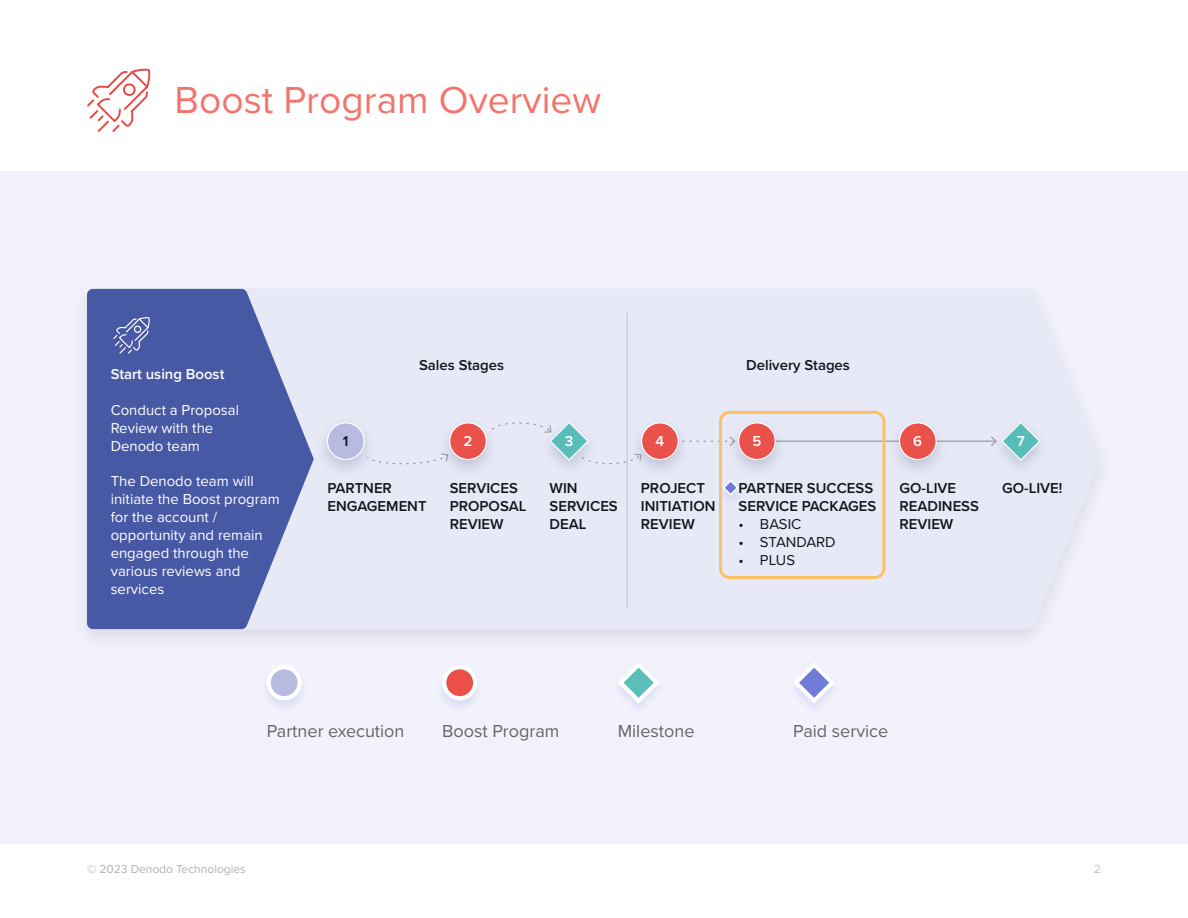
<style>
.page{position:relative;width:1188px;height:918px;background:#fff}
.page>*{position:absolute;margin:0;border:0;box-sizing:border-box;transform-origin:0 0}
.t1{font:39px "Proxima Nova";color:#f3746d}
.t2{font:18px "Proxima Nova";color:#666}
.t3{font:600 14.85px/17.9px "Proxima Nova";color:#12161a}
.t4{font:14.85px/17.9px "Proxima Nova";color:#fff}
.t5{font:600 14.85px "Proxima Nova";color:#fff}
.t6{font:14.85px "Proxima Nova";color:#12161a}
.t7{font:12px "Proxima Nova";color:#b3b2b2}
.t8{font:12px "Proxima Nova";color:#c2c2c2}
</style>
<div class="page">
<div style="left:0;top:171px;width:1188px;height:673px;background:#f1f2fb"></div>
<div style="left:70px;top:280px;width:1047px;height:373px;background:#000;opacity:.1"></div>
<div style="left:314px;top:289px;width:787px;height:340px;background:#e7e9f7"></div>
<svg style="left:87px;top:289px;width:227px;height:340px;fill:#4759a4"></svg>
<hr style="left:627px;top:312px;width:1px;height:296px;background:#9ea5d3">
<hr style="left:775px;top:441px;width:221px;height:1px;background:#9a9b9c">
<img style="left:309px;top:410px;width:74px;height:74px">
<div style="left:327px;top:423px;width:37px;height:36px;background:#b6bbdf;border-radius:50%"></div>
<div style="left:327px;top:422px;width:38px;height:38px;border:1px solid #fff;border-radius:50%"></div>
<img style="left:431px;top:410px;width:74px;height:74px">
<div style="left:450px;top:423px;width:36px;height:36px;background:#ea514a;border-radius:50%"></div>
<div style="left:449px;top:422px;width:38px;height:38px;border:1px solid #fff;border-radius:50%"></div>
<div style="left:532px;top:410px;width:75px;height:75px;background:#e7e9f7"></div>
<img style="left:720px;top:410px;width:74px;height:74px">
<div style="left:739px;top:423px;width:36px;height:36px;background:#ea514a;border-radius:50%"></div>
<div style="left:738px;top:422px;width:38px;height:38px;border:1px solid #fff;border-radius:50%"></div>
<img style="left:623px;top:410px;width:74px;height:74px">
<div style="left:642px;top:423px;width:36px;height:36px;background:#ea514a;border-radius:50%"></div>
<div style="left:641px;top:422px;width:38px;height:38px;border:1px solid #fff;border-radius:50%"></div>
<img style="left:881px;top:410px;width:73px;height:74px">
<div style="left:899px;top:423px;width:37px;height:36px;background:#ea514a;border-radius:50%"></div>
<div style="left:899px;top:422px;width:38px;height:38px;border:1px solid #fff;border-radius:50%"></div>
<div style="left:983px;top:410px;width:75px;height:75px;background:#e7e9f7"></div>
<svg style="left:991px;top:421px;width:50px;height:41px"></svg>
<svg style="left:491px;top:420px;width:151px;height:47px"></svg>
<svg style="left:682px;top:436px;width:53px;height:10px"></svg>
<svg style="left:366px;top:453px;width:83px;height:13px"></svg>
<svg style="left:112px;top:317px;width:38px;height:38px"></svg>
<div style="left:260px;top:665px;width:48px;height:48px;background:#6f7bd4;opacity:.16"></div>
<div style="left:269px;top:667px;width:31px;height:31px;background:#b8bbe0;border-radius:50%"></div>
<div style="left:267px;top:665px;width:35px;height:35px;border:4px solid #fff;border-radius:50%"></div>
<div style="left:435px;top:665px;width:49px;height:48px;background:#6f7bd4;opacity:.16"></div>
<div style="left:444px;top:667px;width:31px;height:31px;background:#ea5049;border-radius:50%"></div>
<div style="left:442px;top:665px;width:35px;height:35px;border:4px solid #fff;border-radius:50%"></div>
<svg style="left:618px;top:662px;width:41px;height:45px"></svg>
<div style="left:716px;top:480px;width:28px;height:28px;background:#e6e8f6"></div>
<svg style="left:723px;top:479px;width:17px;height:18px"></svg>
<svg style="left:794px;top:662px;width:40px;height:45px"></svg>
<div style="left:719px;top:411px;width:166px;height:168px;border:3px solid #fbc265;border-radius:9px"></div>
<svg style="left:87px;top:68px;width:64px;height:64px"></svg>
<h1 class="t1" style="left:175px;top:70px;width:428px">Boost Program Overview</h1>
<p class="t5" style="left:111px;top:363px;width:115px">Start using Boost</p>
<p class="t4" style="left:111px;top:400px;width:130px">Conduct a Proposal<br>Review with the<br>Denodo team</p>
<p class="t4" style="left:111px;top:472px;width:171px">The Denodo team will initiate the Boost program for the account / opportunity and remain engaged through the various reviews and services</p>
<p class="t3" style="left:419px;top:355px;width:86px">Sales Stages</p>
<p class="t3" style="left:746px;top:355px;width:105px">Delivery Stages</p>
<p class="t3" style="left:343px;top:432px;width:7px">1</p>
<p class="t3" style="left:327px;top:479px;width:101px">PARTNER<br>ENGAGEMENT</p>
<p class="t5" style="left:464px;top:430px;width:10px">2</p>
<p class="t3" style="left:450px;top:479px;width:78px">SERVICES<br>PROPOSAL<br>REVIEW</p>
<p class="t5" style="left:565px;top:430px;width:10px">3</p>
<p class="t3" style="left:550px;top:479px;width:70px">WIN<br>SERVICES<br>DEAL</p>
<p class="t5" style="left:656px;top:430px;width:10px">4</p>
<p class="t3" style="left:641px;top:479px;width:76px">PROJECT<br>INITIATION<br>REVIEW</p>
<p class="t5" style="left:752px;top:430px;width:10px">5</p>
<p class="t3" style="left:739px;top:479px;width:139px">PARTNER SUCCESS<br>SERVICE PACKAGES</p>
<p class="t6" style="left:739px;top:513px;width:64px">• BASIC</p>
<p class="t6" style="left:739px;top:531px;width:99px">• STANDARD</p>
<p class="t6" style="left:739px;top:548px;width:58px">• PLUS</p>
<p class="t5" style="left:913px;top:430px;width:10px">6</p>
<p class="t3" style="left:899px;top:479px;width:81px">GO-LIVE<br>READINESS<br>REVIEW</p>
<p class="t5" style="left:1017px;top:430px;width:9px">7</p>
<p class="t3" style="left:1002px;top:479px;width:62px">GO-LIVE!</p>
<p class="t2" style="left:267px;top:717px;width:139px">Partner execution</p>
<p class="t2" style="left:442px;top:717px;width:119px">Boost Program</p>
<p class="t2" style="left:618px;top:717px;width:78px">Milestone</p>
<p class="t2" style="left:793px;top:717px;width:97px">Paid service</p>
<p class="t7" style="left:87px;top:860px;width:160px">© 2023 Denodo Technologies</p>
<p class="t8" style="left:1094px;top:860px;width:9px">2</p>
</div>
